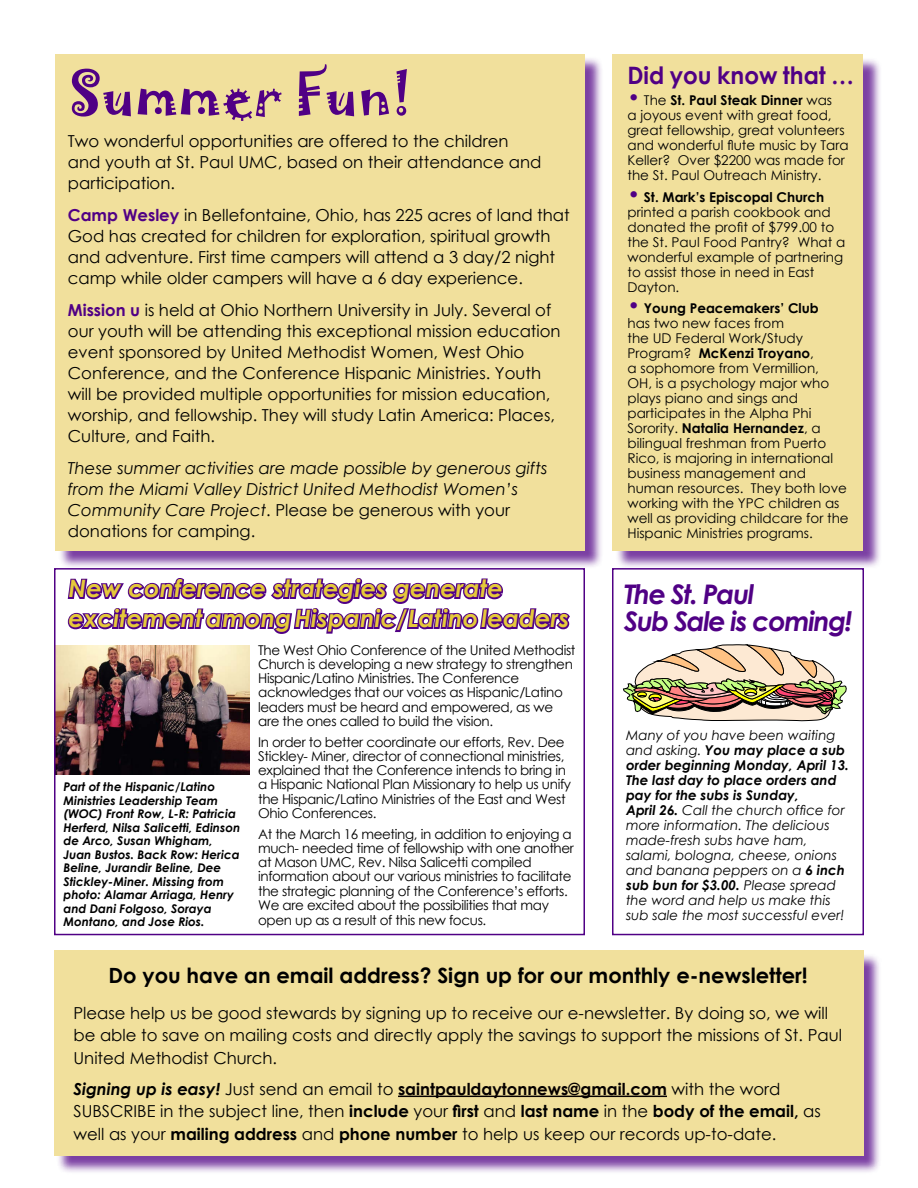
<style>
.page{position:relative;width:918px;height:1188px;background:#fff}
.page>*{position:absolute;margin:0;border:0;box-sizing:border-box;transform-origin:0 0}
.t1{font:54px "Jokerman";color:#500085}
.t2{font:italic 700 27px/27px "Century Gothic";letter-spacing:-.05em;color:#500085}
.t3{font:italic 700 24px/30px "Century Gothic";letter-spacing:.01em;color:#e5c93a}
.t4{font:700 24px "Century Gothic";color:#500085;scale:.96 1}
.t5{font:700 21px "Century Gothic";color:#000}
.t6{font:16.5px/21px "Century Gothic";color:#000}
.t7{font:italic 16.5px/21px "Century Gothic";color:#000}
.t8{font:13.5px/14.2px "Century Gothic";letter-spacing:-.025em;color:#000}
.t9{font:13.5px/15px "Century Gothic";color:#000}
.t10{font:italic 13.5px/15px "Century Gothic";color:#000}
.t11{font:italic 700 12px/13.5px "Century Gothic";color:#000}
.s1{font-weight:700;color:#500085}
.s2{font-style:normal}
.s3{font-size:21px;color:#500085}
.s4{font-weight:700}
.s5{font-weight:700;font-style:italic}
.s6{font-weight:700;color:#050000}
</style>
<div class="page">
<div style="left:615px;top:57px;width:267px;height:513px;background:#500085;opacity:.75"></div>
<div style="left:613px;top:55px;width:250px;height:496px;background:#f1e09c"></div>
<div style="left:56px;top:953px;width:826px;height:221px;background:#500085;opacity:.75"></div>
<div style="left:54px;top:951px;width:809px;height:205px;background:#f1e09c"></div>
<hr style="left:398px;top:1096px;width:269px;height:1px;background:#050000">
<div style="left:612px;top:568px;width:252px;height:367px;border:2px solid #500085"></div>
<svg style="left:623px;top:645px;width:223px;height:76px"></svg>
<img style="left:57px;top:645px;width:193px;height:129px">
<svg style="left:67px;top:578px;width:503px;height:56px"></svg>
<div style="left:54px;top:568px;width:531px;height:367px;border:2px solid #500085"></div>
<div style="left:58px;top:56px;width:546px;height:513px;background:#500085;opacity:.75"></div>
<div style="left:56px;top:54px;width:529px;height:496px;background:#f1e09c"></div>
<h1 class="t1" style="left:70px;top:55px;width:344px">Summer Fun!</h1>
<p class="t6" style="left:68px;top:131px;width:475px">Two wonderful opportunities are offered to the children and youth at St. Paul UMC, based on their attendance and participation.</p>
<p class="t6" style="left:68px;top:205px;width:503px"><span class="s1">Camp Wesley</span> in Bellefontaine, Ohio, has 225 acres of land that God has created for children for exploration, spiritual growth and adventure. First time campers will attend a 3 day/2 night camp while older campers will have a 6 day experience.</p>
<p class="t6" style="left:68px;top:299px;width:494px"><span class="s1">Mission u</span> is held at Ohio Northern University in July. Several of our youth will be attending this exceptional mission education event sponsored by United Methodist Women, West Ohio Conference, and the Conference Hispanic Ministries. Youth will be provided multiple opportunities for mission education, worship, and fellowship. They will study Latin America: Places, Culture, and Faith.</p>
<p class="t7" style="left:68px;top:457px;width:481px">These summer activities are made possible by generous gifts from the Miami Valley District United Methodist Women’s Community Care Project<span class="s2">. Please be generous with your donations for camping.</span></p>
<h3 class="t3" style="left:69px;top:573px;width:502px">New conference strategies generate excitement among Hispanic/Latino leaders</h3>
<p class="t8" style="left:258px;top:642px;width:319px">The West Ohio Conference of the United Methodist Church is developing a new strategy to strengthen Hispanic/Latino Ministries. The Conference acknowledges that our voices as Hispanic/Latino leaders must be heard and empowered, as we are the ones called to build the vision.</p>
<p class="t8" style="left:258px;top:735px;width:315px">In order to better coordinate our efforts, Rev. Dee Stickley- Miner, director of connectional ministries, explained that the Conference intends to bring in a Hispanic National Plan Missionary to help us unify the Hispanic/Latino Ministries of the East and West Ohio Conferences.</p>
<p class="t8" style="left:258px;top:826px;width:317px">At the March 16 meeting, in addition to enjoying a much- needed time of fellowship with one another at Mason UMC, Rev. Nilsa Salicetti compiled information about our various ministries to facilitate the strategic planning of the Conference’s efforts.<br>We are excited about the possibilities that may open up as a result of this new focus.</p>
<p class="t11" style="left:63px;top:779px;width:178px">Part of the Hispanic/Latino<br>Ministries Leadership Team (WOC) Front Row, L-R: Patricia<br>Herferd, Nilsa Salicetti, Edinson de Arco, Susan Whigham,<br>Juan Bustos. Back Row: Herica<br>Beline, Jurandir Beline, Dee<br>Stickley-Miner. Missing from photo: Alamar Arriaga, Henry and Dani Folgoso, Soraya<br>Montano, and Jose Rios.</p>
<h3 class="t4" style="left:627px;top:57px;width:238px">Did you know that …</h3>
<p class="t9" style="left:627px;top:93px;width:223px"><span class="s3">•</span> The <span class="s4">St. Paul Steak Dinner</span> was<br>a joyous event with great food, great fellowship, great volunteers and wonderful flute music by Tara<br>Keller? Over $2200 was made for the St. Paul Outreach Ministry.</p>
<p class="t9" style="left:627px;top:189px;width:219px"><span class="s3">•</span> <span class="s4">St. Mark’s Episcopal Church </span>printed a parish cookbook and donated the profit of $799.00 to the St. Paul Food Pantry? What a wonderful example of partnering to assist those in need in East<br>Dayton.</p>
<p class="t9" style="left:627px;top:301px;width:223px"><span class="s3">•</span> <span class="s4">Young Peacemakers’ Club<br></span>has two new faces from<br>the UD Federal Work/Study<br>Program? <span class="s4">McKenzi Troyano</span>,<br>a sophomore from Vermillion,<br>OH, is a psychology major who plays piano and sings and participates in the Alpha Phi<br>Sorority. <span class="s4">Natalia Hernandez</span>, a bilingual freshman from Puerto<br>Rico, is majoring in international business management and human resources. They both love working with the YPC children as well as providing childcare for the<br>Hispanic Ministries programs.</p>
<h2 class="t2" style="left:624px;top:579px;width:230px">The St. Paul<br>Sub Sale is coming!</h2>
<p class="t10" style="left:626px;top:727px;width:225px">Many of you have been waiting and asking. <span class="s4">You may place a sub order beginning Monday, April 13.<br>The last day to place orders and pay for the subs is Sunday,<br>April 26.</span> Call the church office for more information. The delicious made-fresh subs have ham, salami, bologna, cheese, onions and banana peppers on a <span class="s4">6 inch sub bun for $3.00.</span> Please spread the word and help us make this sub sale the most successful ever!</p>
<p class="t5" style="left:109px;top:960px;width:701px">Do you have an email address? Sign up for our monthly e-newsletter!</p>
<p class="t6" style="left:73px;top:1001px;width:770px;line-height:22.5px">Please help us be good stewards by signing up to receive our e-newsletter. By doing so, we will be able to save on mailing costs and directly apply the savings to support the missions of St. Paul<br>United Methodist Church.</p>
<p class="t6" style="left:73px;top:1077px;width:749px;line-height:22.5px"><span class="s5">Signing up is easy!</span> Just send an email to <span class="s6">saintpauldaytonnews@gmail.com</span> with the word<br>SUBSCRIBE in the subject line, then <span class="s4">include</span> your <span class="s4">first</span> and <span class="s4">last name</span> in the <span class="s4">body of the email,</span> as well as your <span class="s4">mailing address</span> and <span class="s4">phone number</span> to help us keep our records up-to-date.</p>
</div>
